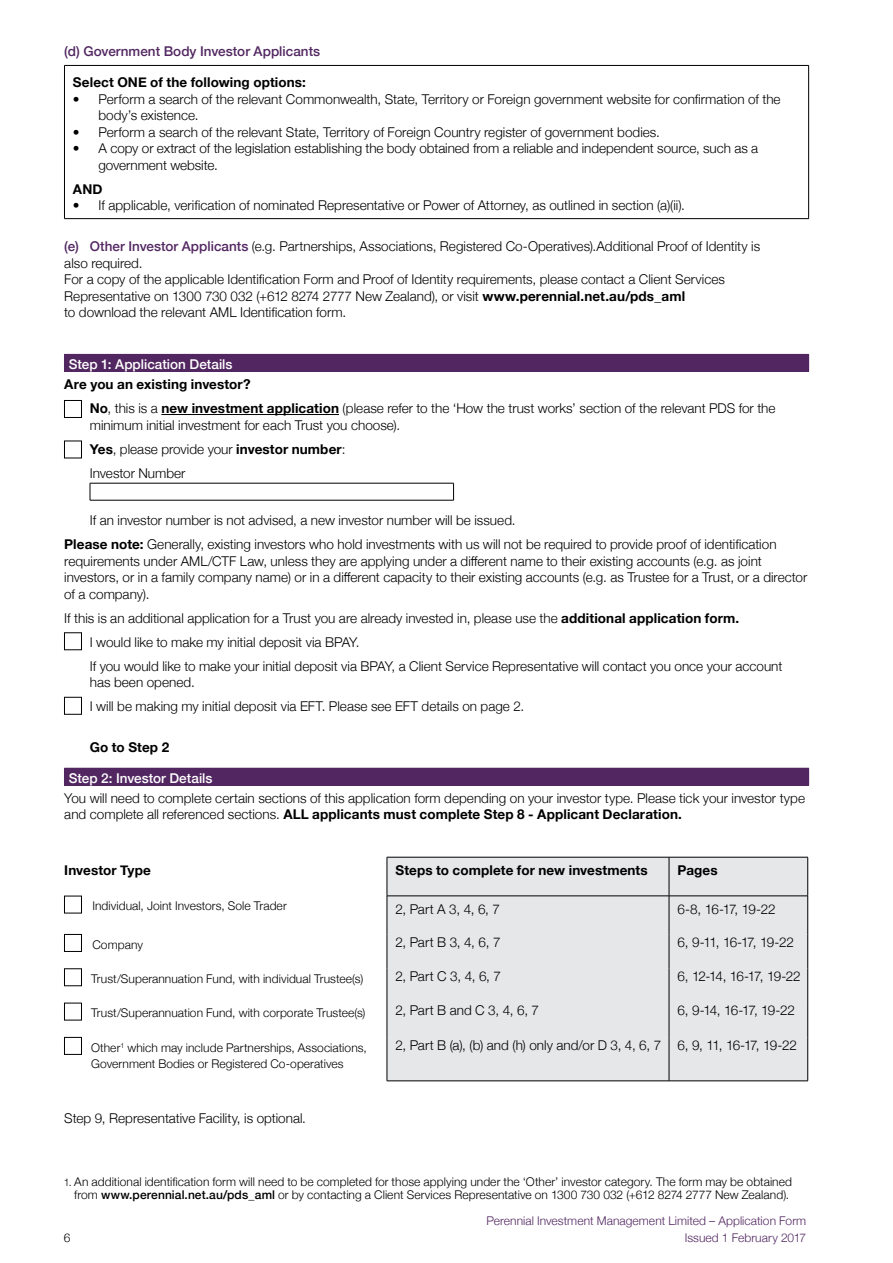
<style>
.page{position:relative;width:893px;height:1263px;background:#fff}
.page>*{position:absolute;margin:0;border:0;box-sizing:border-box;transform-origin:0 0}
.t1{font:300 13.5px/16.5px "Helvetica Neue";color:#000}
.t2{font:700 13.5px "Helvetica Neue";letter-spacing:.005em;color:#000}
.t3{font:500 13.5px "Helvetica Neue";color:#fff}
.t4{font:500 13.5px "Helvetica Neue";letter-spacing:.005em;color:#522761}
.t5{font:300 13.5px "Helvetica Neue";letter-spacing:-.07em;color:#000}
.t6{font:300 12px/16.5px "Helvetica Neue";letter-spacing:.005em;color:#000}
.t7{font:300 12px/16.5px "Helvetica Neue";letter-spacing:.005em;color:#522761;text-align:right}
.s1{font-weight:500;color:#522761}
.s2{font-weight:700}
.s3{font-size:10.5px}
.s4{font-weight:500}
</style>
<div class="page">
<hr style="left:161px;top:414px;width:178px;height:1px;background:#000">
<hr style="left:64px;top:65px;width:745px;height:1px;background:#000">
<hr style="left:64px;top:66px;width:1px;height:152px;background:#000">
<hr style="left:808px;top:66px;width:1px;height:152px;background:#000">
<hr style="left:64px;top:218px;width:745px;height:1px;background:#000">
<div style="left:64px;top:354px;width:745px;height:17px;background:#522761"></div>
<hr style="left:64px;top:371px;width:745px;height:1px;background:#522761">
<div style="left:64px;top:400px;width:18px;height:18px;border:1px solid #000"></div>
<div style="left:64px;top:441px;width:18px;height:17px;border:1px solid #000"></div>
<hr style="left:90px;top:483px;width:364px;height:1px;background:#000">
<svg style="left:90px;top:483px;width:1px;height:17px"></svg>
<hr style="left:90px;top:500px;width:364px;height:1px;background:#000">
<svg style="left:453px;top:483px;width:1px;height:17px"></svg>
<div style="left:64px;top:633px;width:18px;height:17px;border:1px solid #000"></div>
<div style="left:64px;top:697px;width:18px;height:17px;border:1px solid #000"></div>
<div style="left:64px;top:768px;width:745px;height:17px;background:#522761"></div>
<hr style="left:64px;top:785px;width:745px;height:1px;background:#522761">
<div style="left:388px;top:858px;width:419px;height:222px;background:#e6e7e8"></div>
<hr style="left:387px;top:896px;width:1px;height:38px;background:#000">
<hr style="left:387px;top:934px;width:1px;height:34px;background:#000">
<hr style="left:387px;top:968px;width:1px;height:35px;background:#000">
<hr style="left:387px;top:1003px;width:1px;height:34px;background:#000">
<hr style="left:387px;top:1037px;width:1px;height:44px;background:#000">
<hr style="left:807px;top:934px;width:1px;height:34px;background:#000">
<hr style="left:807px;top:968px;width:1px;height:35px;background:#000">
<hr style="left:807px;top:1003px;width:1px;height:34px;background:#000">
<hr style="left:387px;top:857px;width:282px;height:1px;background:#000">
<hr style="left:669px;top:857px;width:139px;height:1px;background:#000">
<hr style="left:669px;top:857px;width:1px;height:39px;background:#000">
<hr style="left:807px;top:857px;width:1px;height:39px;background:#000">
<hr style="left:669px;top:896px;width:1px;height:38px;background:#000">
<hr style="left:807px;top:896px;width:1px;height:38px;background:#000">
<hr style="left:669px;top:1037px;width:1px;height:44px;background:#000">
<hr style="left:807px;top:1037px;width:1px;height:44px;background:#000">
<hr style="left:669px;top:1080px;width:139px;height:1px;background:#000">
<hr style="left:669px;top:968px;width:1px;height:35px;background:#000">
<hr style="left:669px;top:934px;width:1px;height:34px;background:#000">
<hr style="left:669px;top:1003px;width:1px;height:34px;background:#000">
<hr style="left:387px;top:1080px;width:282px;height:1px;background:#000">
<hr style="left:387px;top:857px;width:1px;height:39px;background:#000">
<hr style="left:387px;top:896px;width:282px;height:1px;background:#000">
<hr style="left:669px;top:896px;width:139px;height:1px;background:#000">
<div style="left:64px;top:896px;width:18px;height:17px;border:1px solid #000"></div>
<div style="left:64px;top:934px;width:18px;height:18px;border:1px solid #000"></div>
<div style="left:64px;top:968px;width:18px;height:18px;border:1px solid #000"></div>
<div style="left:64px;top:1003px;width:18px;height:17px;border:1px solid #000"></div>
<div style="left:64px;top:1037px;width:18px;height:17px;border:1px solid #000"></div>
<p class="t4" style="left:64px;top:40px;width:257px">(d) Government Body Investor Applicants</p>
<p class="t2" style="left:73px;top:72px;width:234px">Select ONE of the following options:</p>
<p class="t1" style="left:98px;top:90px;width:684px;text-indent:-26px">• Perform a search of the relevant Commonwealth, State, Territory or Foreign government website for confirmation of the body’s existence.</p>
<p class="t1" style="left:73px;top:123px;width:589px">• Perform a search of the relevant State, Territory of Foreign Country register of government bodies.</p>
<p class="t1" style="left:98px;top:139px;width:661px;text-indent:-26px">• A copy or extract of the legislation establishing the body obtained from a reliable and independent source, such as a government website.</p>
<p class="t2" style="left:73px;top:178px;width:31px">AND</p>
<p class="t1" style="left:73px;top:196px;width:613px">• If applicable, verification of nominated Representative or Power of Attorney, as outlined in section (a)(ii).</p>
<p class="t1" style="left:64px;top:237px;width:697px"><span class="s1">(e) Other Investor Applicants</span> (e.g. Partnerships, Associations, Registered Co‑Operatives).Additional Proof of Identity is also required.<br>For a copy of the applicable Identification Form and Proof of Identity requirements, please contact a Client Services Representative on 1300 730 032 (+612 8274 2777 New Zealand), or visit <span class="s2">www.perennial.net.au/pds_aml<br></span>to download the relevant AML Identification form.</p>
<p class="t3" style="left:69px;top:354px;width:165px">Step 1: Application Details</p>
<p class="t1" style="left:90px;top:371px;width:687px;line-height:24px;text-indent:-26px"><span class="s2">Are you an existing investor?<br>No</span>, this is a <span class="s2">new investment application</span> (please refer to the ‘How the trust works’ section of the relevant PDS for the</p>
<p class="t1" style="left:90px;top:412px;width:312px;line-height:24px">minimum initial investment for each Trust you choose).<br><span class="s2">Yes</span>, please provide your <span class="s2">investor number</span>:<br>Investor Number</p>
<p class="t1" style="left:64px;top:508px;width:714px;line-height:24px;text-indent:26px">If an investor number is not advised, a new investor number will be issued.<br><span class="s2">Please note:</span> Generally, existing investors who hold investments with us will not be required to provide proof of identification</p>
<p class="t1" style="left:64px;top:552px;width:744px">requirements under AML/CTF Law, unless they are applying under a different name to their existing accounts (e.g. as joint investors, or in a family company name) or in a different capacity to their existing accounts (e.g. as Trustee for a Trust, or a director of a company).</p>
<p class="t1" style="left:90px;top:605px;width:694px;line-height:24px;text-indent:-26px">If this is an additional application for a Trust you are already invested in, please use the <span class="s2">additional application form.<br></span>I would like to make my initial deposit via BPAY.<br>If you would like to make your initial deposit via BPAY, a Client Service Representative will contact you once your account</p>
<p class="t1" style="left:90px;top:670px;width:436px;line-height:24px">has been opened.<br>I will be making my initial deposit via EFT. Please see EFT details on page 2.</p>
<p class="t2" style="left:90px;top:736px;width:81px">Go to Step 2</p>
<p class="t3" style="left:69px;top:768px;width:145px">Step 2: Investor Details</p>
<p class="t1" style="left:64px;top:789px;width:742px">You will need to complete certain sections of this application form depending on your investor type. Please tick your investor type and complete all referenced sections. <span class="s2">ALL applicants must complete Step 8 - Applicant Declaration.</span></p>
<p class="t2" style="left:64px;top:859px;width:88px">Investor Type</p>
<p class="t2" style="left:395px;top:860px;width:254px">Steps to complete for new investments</p>
<p class="t2" style="left:677px;top:860px;width:42px">Pages</p>
<p class="t6" style="left:92px;top:897px;width:196px">Individual, Joint Investors, Sole Trader</p>
<p class="t1" style="left:395px;top:899px;width:106px">2, Part A 3, 4, 6, 7</p>
<p class="t1" style="left:677px;top:899px;width:100px">6-8, 16-17, 19-22</p>
<p class="t6" style="left:92px;top:935px;width:52px">Company</p>
<p class="t1" style="left:395px;top:933px;width:107px">2, Part B 3, 4, 6, 7</p>
<p class="t1" style="left:677px;top:933px;width:118px">6, 9-11, 16-17, 19-22</p>
<p class="t6" style="left:91px;top:969px;width:274px">Trust/Superannuation Fund, with individual Trustee(s)</p>
<p class="t1" style="left:395px;top:967px;width:107px">2, Part C 3, 4, 6, 7</p>
<p class="t5" style="left:677px;top:965px;width:125px">6, 12-14, 16-17, 19-22</p>
<p class="t6" style="left:91px;top:1004px;width:276px">Trust/Superannuation Fund, with corporate Trustee(s)</p>
<p class="t1" style="left:395px;top:1001px;width:145px">2, Part B and C 3, 4, 6, 7</p>
<p class="t1" style="left:677px;top:1001px;width:119px">6, 9-14, 16-17, 19-22</p>
<p class="t6" style="left:91px;top:1038px;width:277px">Other<sup>1</sup> which may include Partnerships, Associations,<br>Government Bodies or Registered Co-operatives</p>
<p class="t1" style="left:395px;top:1036px;width:403px">2, Part B (a), (b) and (h) only and/or D 3, 4, 6, 7 6, 9, 11, 16-17, 19-22</p>
<p class="t1" style="left:64px;top:1109px;width:243px">Step 9, Representative Facility, is optional.</p>
<p class="t6" style="left:64px;top:1174px;width:730px;line-height:13.5px;text-align:right"><span class="s3">1.</span> An additional identification form will need to be completed for those applying under the ‘Other’ investor category. The form may be obtained from <span class="s4">www.perennial.net.au/pds_aml</span> or by contacting a Client Services Representative on 1300 730 032 (+612 8274 2777 New Zealand).</p>
<p class="t6" style="left:64px;top:1228px;width:8px">6</p>
<p class="t7" style="left:486px;top:1212px;width:321px">Perennial Investment Management Limited – Application Form<br>Issued 1 February 2017</p>
</div>
